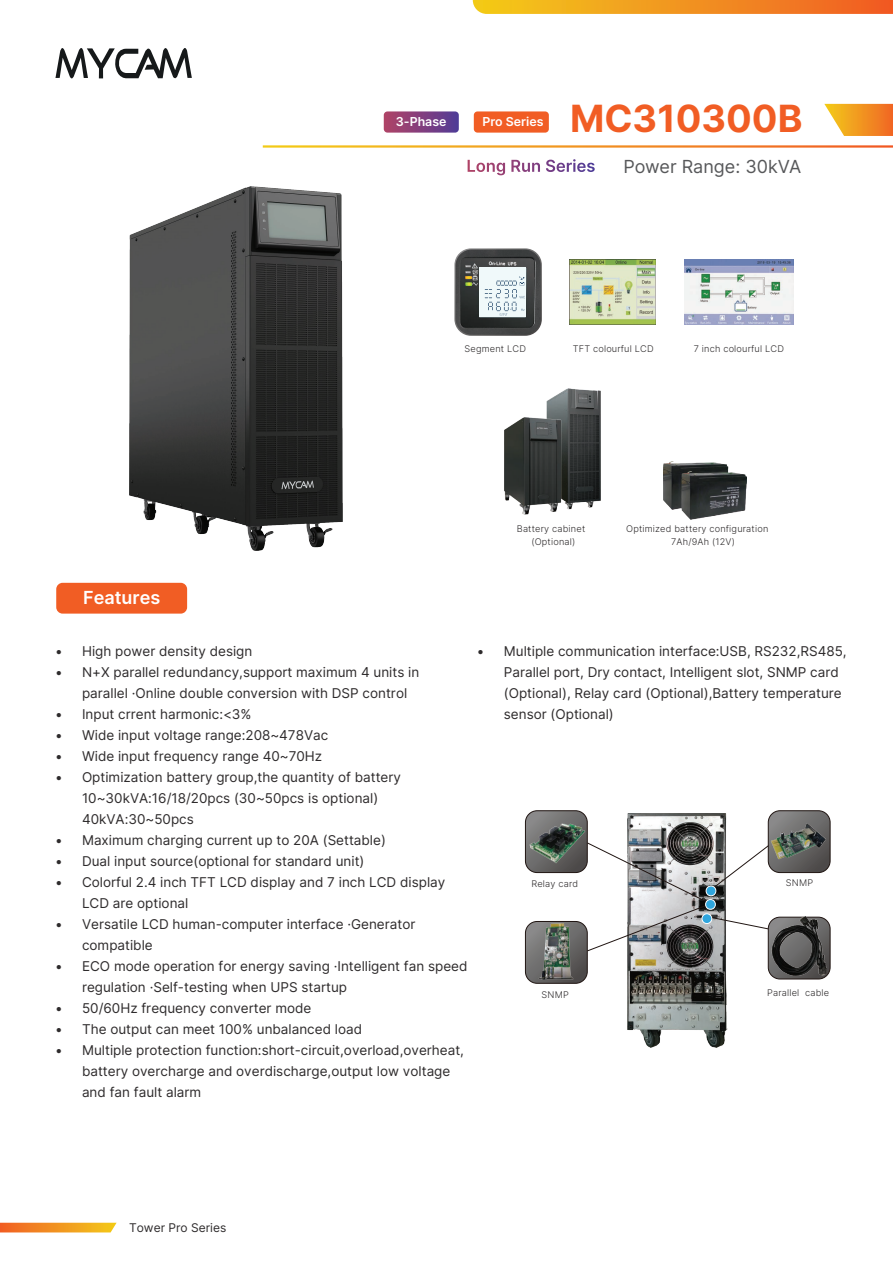
<style>
.page{position:relative;width:893px;height:1263px;background:#fff}
.page>*{position:absolute;margin:0;border:0;box-sizing:border-box;transform-origin:0 0}
.t1{font:700 37.5px "Inter";color:#f15d24}
.t2{font:18px "Inter";color:#57585a}
.t3{font:600 18px "Inter";color:#fff}
.t4{font:13.5px/21px "Inter";color:#2e2b2c}
.t5{font:600 12.3px "Inter";color:#fff}
.t6{font:12px "Inter";color:#2e2b2c}
.t7{font:300 9.15px/13px "Inter";letter-spacing:.02em;color:#2e2b2c}
</style>
<div class="page">
<svg style="left:824px;top:104px;width:69px;height:32px"></svg>
<svg style="left:473px;top:0;width:420px;height:14px"></svg>
<div style="left:56px;top:583px;width:131px;height:31px;background:#f15d24;border-radius:6px"></div>
<svg style="left:55px;top:48px;width:137px;height:31px"></svg>
<div style="left:474px;top:111px;width:75px;height:22px;background:#f15d24;border-radius:4px"></div>
<img style="left:129px;top:187px;width:213px;height:363px">
<svg style="left:454px;top:248px;width:88px;height:88px"></svg>
<img style="left:569px;top:260px;width:86px;height:64px">
<img style="left:684px;top:260px;width:109px;height:64px">
<img style="left:663px;top:461px;width:84px;height:59px">
<img style="left:547px;top:389px;width:54px;height:120px">
<img style="left:504px;top:417px;width:60px;height:97px">
<img style="left:628px;top:983px;width:100px;height:64px">
<img style="left:524px;top:822px;width:1px;height:39px">
<svg style="left:525px;top:811px;width:305px;height:172px"></svg>
<div style="left:702px;top:914px;width:10px;height:9px;background:#2fa6de;border-radius:50%"></div>
<div style="left:702px;top:913px;width:10px;height:11px;border:1px solid #fff;border-radius:50%"></div>
<svg style="left:384px;top:111px;width:75px;height:22px"></svg>
<svg style="left:0;top:1223px;width:117px;height:9px"></svg>
<svg style="left:468px;top:160px;width:37px;height:15px"></svg>
<svg style="left:511px;top:160px;width:29px;height:12px"></svg>
<svg style="left:546px;top:159px;width:49px;height:13px"></svg>
<h2 class="t3" style="left:83px;top:584px;width:79px">Features</h2>
<p class="t5" style="left:396px;top:113px;width:52px">3-Phase</p>
<p class="t5" style="left:482px;top:112px;width:63px">Pro Series</p>
<h1 class="t1" style="left:570px;top:91px;width:234px">MC310300B</h1>
<h2 class="t2" style="left:624px;top:154px;width:179px">Power Range: 30kVA</h2>
<p class="t7" style="left:465px;top:342px;width:63px">Segment LCD</p>
<p class="t7" style="left:573px;top:342px;width:82px">TFT colourful LCD</p>
<p class="t7" style="left:694px;top:342px;width:92px">7 inch colourful LCD</p>
<p class="t7" style="left:517px;top:522px;width:70px;text-align:center">Battery cabinet (Optional)</p>
<p class="t7" style="left:671px;top:522px;width:99px;text-indent:-45px">Optimized battery configuration<br>7Ah/9Ah (12V)</p>
<p class="t4" style="left:55px;top:640px;width:199px">• High power density design</p>
<p class="t4" style="left:82px;top:661px;width:339px;text-indent:-27px">• N+X parallel redundancy,support maximum 4 units in parallel ·Online double conversion with DSP control</p>
<p class="t4" style="left:55px;top:703px;width:198px">• Input crrent harmonic:&lt;3%</p>
<p class="t4" style="left:55px;top:724px;width:275px">• Wide input voltage range:208~478Vac</p>
<p class="t4" style="left:55px;top:745px;width:269px">• Wide input frequency range 40~70Hz</p>
<p class="t4" style="left:82px;top:766px;width:320px;text-indent:-27px">• Optimization battery group,the quantity of battery<br>10~30kVA:16/18/20pcs (30~50pcs is optional)<br>40kVA:30~50pcs</p>
<p class="t4" style="left:55px;top:829px;width:332px">• Maximum charging current up to 20A (Settable)</p>
<p class="t4" style="left:55px;top:850px;width:311px">• Dual input source(optional for standard unit)</p>
<p class="t4" style="left:82px;top:871px;width:365px;text-indent:-27px">• Colorful 2.4 inch TFT LCD display and 7 inch LCD display<br>LCD are optional</p>
<p class="t4" style="left:82px;top:913px;width:335px;text-indent:-27px">• Versatile LCD human-computer interface ·Generator compatible</p>
<p class="t4" style="left:82px;top:955px;width:387px;text-indent:-27px">• ECO mode operation for energy saving ·Intelligent fan speed regulation ·Self-testing when UPS startup</p>
<p class="t4" style="left:55px;top:997px;width:258px">• 50/60Hz frequency converter mode</p>
<p class="t4" style="left:55px;top:1018px;width:309px">• The output can meet 100% unbalanced load</p>
<p class="t4" style="left:82px;top:1039px;width:384px;text-indent:-27px">• Multiple protection function:short-circuit,overload,overheat, battery overcharge and overdischarge,output low voltage and fan fault alarm</p>
<p class="t4" style="left:504px;top:640px;width:344px;text-indent:-27px">• Multiple communication interface:USB, RS232,RS485, Parallel port, Dry contact, Intelligent slot, SNMP card (Optional), Relay card (Optional),Battery temperature sensor (Optional)</p>
<p class="t7" style="left:531px;top:877px;width:48px">Relay card</p>
<p class="t7" style="left:786px;top:876px;width:29px">SNMP</p>
<p class="t7" style="left:542px;top:988px;width:29px">SNMP</p>
<p class="t7" style="left:767px;top:986px;width:64px">Parallel cable</p>
<p class="t6" style="left:129px;top:1219px;width:99px">Tower Pro Series</p>
</div>
